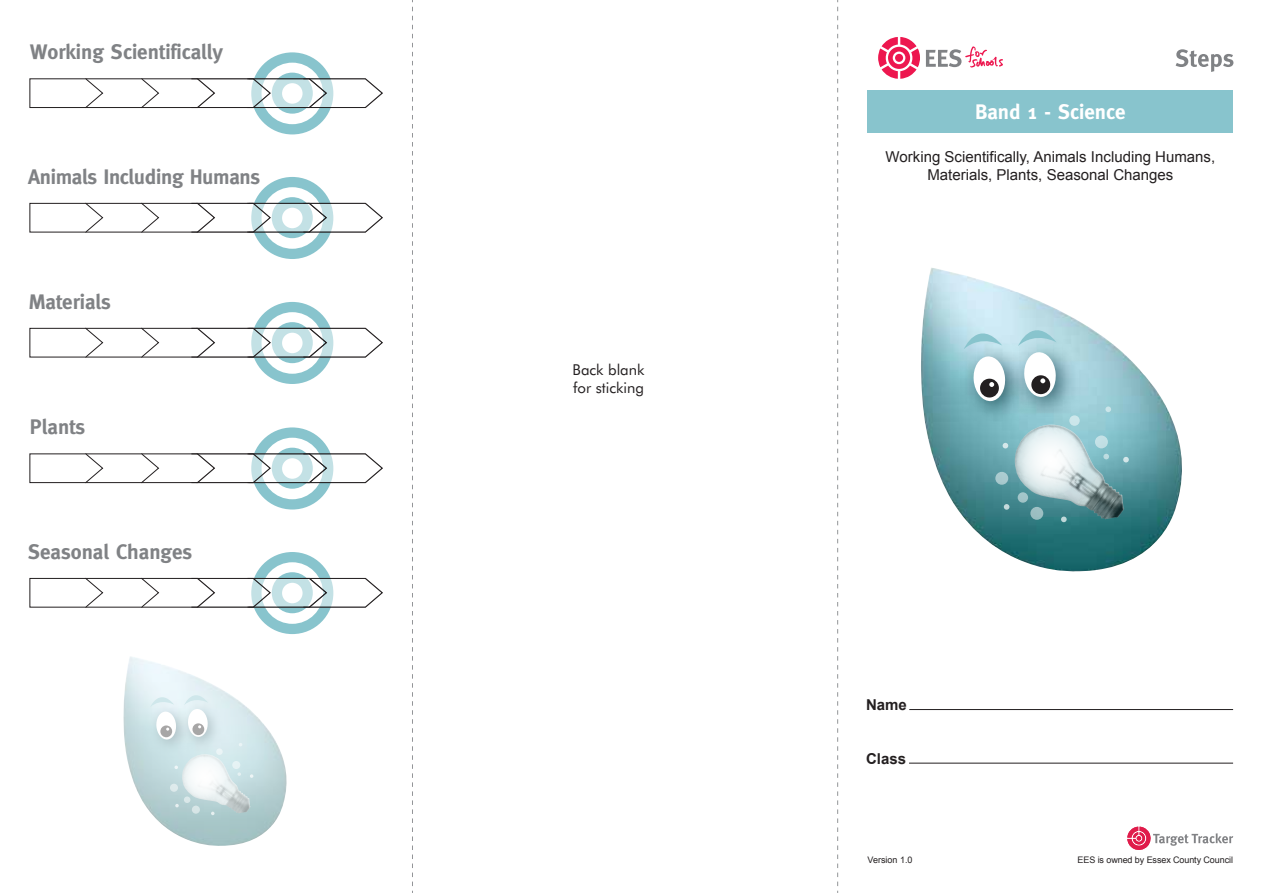
<style>
.page{position:relative;width:1263px;height:893px;background:#fff}
.page>*{position:absolute;margin:0;border:0;box-sizing:border-box;transform-origin:0 0}
.t1{font:700 21px "Meta";color:#808285}
.t2{font:700 21px "Meta";color:#fff}
.t3{font:15px/18px "Arial";color:#231f20;text-align:center}
.t4{font:15px/18px "Futura BT";color:#231f20}
.t5{font:700 15px "Arial";color:#231f20}
.t6{font:9px "Arial";letter-spacing:-.01em;color:#231f20}
</style>
<div class="page">
<img style="left:921px;top:268px;width:261px;height:304px">
<img style="left:952px;top:335px;width:60px;height:99px">
<img style="left:1002px;top:330px;width:86px;height:99px">
<svg style="left:973px;top:356px;width:33px;height:46px"></svg>
<svg style="left:1023px;top:352px;width:34px;height:46px"></svg>
<svg style="left:964px;top:316px;width:38px;height:33px"></svg>
<svg style="left:1018px;top:313px;width:38px;height:33px"></svg>
<img style="left:1012px;top:425px;width:112px;height:94px">
<svg style="left:1014px;top:426px;width:73px;height:71px"></svg>
<svg style="left:1095px;top:435px;width:13px;height:13px"></svg>
<svg style="left:995px;top:472px;width:13px;height:13px"></svg>
<svg style="left:1030px;top:507px;width:13px;height:13px"></svg>
<svg style="left:1004px;top:504px;width:5px;height:6px"></svg>
<svg style="left:1105px;top:406px;width:6px;height:6px"></svg>
<div style="left:1018px;top:492px;width:10px;height:11px;background:#a3c5c9;border-radius:50%"></div>
<svg style="left:1069px;top:415px;width:11px;height:11px"></svg>
<svg style="left:1002px;top:443px;width:6px;height:5px"></svg>
<svg style="left:1061px;top:517px;width:6px;height:5px"></svg>
<svg style="left:1123px;top:457px;width:6px;height:5px"></svg>
<svg style="left:1103px;top:454px;width:6px;height:5px"></svg>
<img style="left:123px;top:656px;width:164px;height:190px">
<img style="left:143px;top:698px;width:31px;height:62px">
<img style="left:174px;top:695px;width:54px;height:59px">
<svg style="left:150px;top:686px;width:27px;height:54px"></svg>
<svg style="left:184px;top:684px;width:24px;height:53px"></svg>
<img style="left:227px;top:754px;width:23px;height:59px">
<div style="left:232px;top:761px;width:8px;height:8px;background:#e6f2f4;border-radius:50%"></div>
<div style="left:170px;top:784px;width:8px;height:8px;background:#ddeaeb;border-radius:50%"></div>
<div style="left:216px;top:748px;width:7px;height:7px;background:#ebf4f6;border-radius:50%"></div>
<svg style="left:174px;top:754px;width:53px;height:61px"></svg>
<svg style="left:250px;top:774px;width:3px;height:4px"></svg>
<svg style="left:237px;top:772px;width:4px;height:4px"></svg>
<svg style="left:412px;top:0;width:1px;height:893px"></svg>
<svg style="left:837px;top:0;width:1px;height:893px"></svg>
<div style="left:251px;top:52px;width:82px;height:82px;background:#88c4cd;border-radius:50%"></div>
<div style="left:262px;top:63px;width:61px;height:61px;background:#fff;border-radius:50%"></div>
<div style="left:272px;top:73px;width:41px;height:41px;background:#88c4cd;border-radius:50%"></div>
<svg style="left:29px;top:78px;width:354px;height:31px"></svg>
<div style="left:251px;top:177px;width:82px;height:82px;background:#88c4cd;border-radius:50%"></div>
<div style="left:262px;top:187px;width:61px;height:62px;background:#fff;border-radius:50%"></div>
<svg style="left:272px;top:197px;width:41px;height:41px"></svg>
<svg style="left:29px;top:203px;width:354px;height:30px"></svg>
<div style="left:251px;top:302px;width:82px;height:82px;background:#88c4cd;border-radius:50%"></div>
<div style="left:262px;top:312px;width:61px;height:62px;background:#fff;border-radius:50%"></div>
<svg style="left:272px;top:322px;width:41px;height:41px"></svg>
<svg style="left:29px;top:328px;width:354px;height:30px"></svg>
<div style="left:251px;top:427px;width:82px;height:82px;background:#88c4cd;border-radius:50%"></div>
<div style="left:262px;top:438px;width:61px;height:61px;background:#fff;border-radius:50%"></div>
<div style="left:272px;top:448px;width:41px;height:41px;background:#88c4cd;border-radius:50%"></div>
<svg style="left:29px;top:453px;width:354px;height:31px"></svg>
<div style="left:251px;top:552px;width:82px;height:82px;background:#88c4cd;border-radius:50%"></div>
<div style="left:262px;top:562px;width:61px;height:62px;background:#fff;border-radius:50%"></div>
<div style="left:272px;top:572px;width:41px;height:41px;background:#88c4cd;border-radius:50%"></div>
<svg style="left:29px;top:578px;width:354px;height:30px"></svg>
<div style="left:867px;top:91px;width:366px;height:42px;background:#88c4cd"></div>
<hr style="left:909px;top:709px;width:324px;height:1px;background:#231f20">
<hr style="left:909px;top:763px;width:324px;height:1px;background:#231f20">
<svg style="left:1127px;top:827px;width:106px;height:23px"></svg>
<svg style="left:1175px;top:49px;width:58px;height:23px"></svg>
<svg style="left:878px;top:37px;width:42px;height:42px"></svg>
<svg style="left:926px;top:46px;width:77px;height:22px"></svg>
<h1 class="t1" style="left:30px;top:39px;width:195px">Working Scientifically</h1>
<h1 class="t1" style="left:28px;top:165px;width:233px">Animals Including Humans</h1>
<h1 class="t1" style="left:29px;top:289px;width:84px">Materials</h1>
<h1 class="t1" style="left:30px;top:414px;width:57px">Plants</h1>
<h1 class="t1" style="left:28px;top:540px;width:166px">Seasonal Changes</h1>
<p class="t4" style="left:573px;top:361px;width:74px">Back blank for sticking</p>
<h1 class="t2" style="left:975px;top:99px;width:152px">Band 1 - Science</h1>
<p class="t3" style="left:886px;top:148px;width:331px">Working Scientifically, Animals Including Humans,<br>Materials, Plants, Seasonal Changes</p>
<p class="t5" style="left:866px;top:695px;width:42px">Name</p>
<p class="t5" style="left:866px;top:749px;width:42px">Class</p>
<p class="t6" style="left:867px;top:854px;width:47px">Version 1.0</p>
<p class="t6" style="left:1077px;top:854px;width:157px">EES is owned by Essex County Council</p>
</div>
